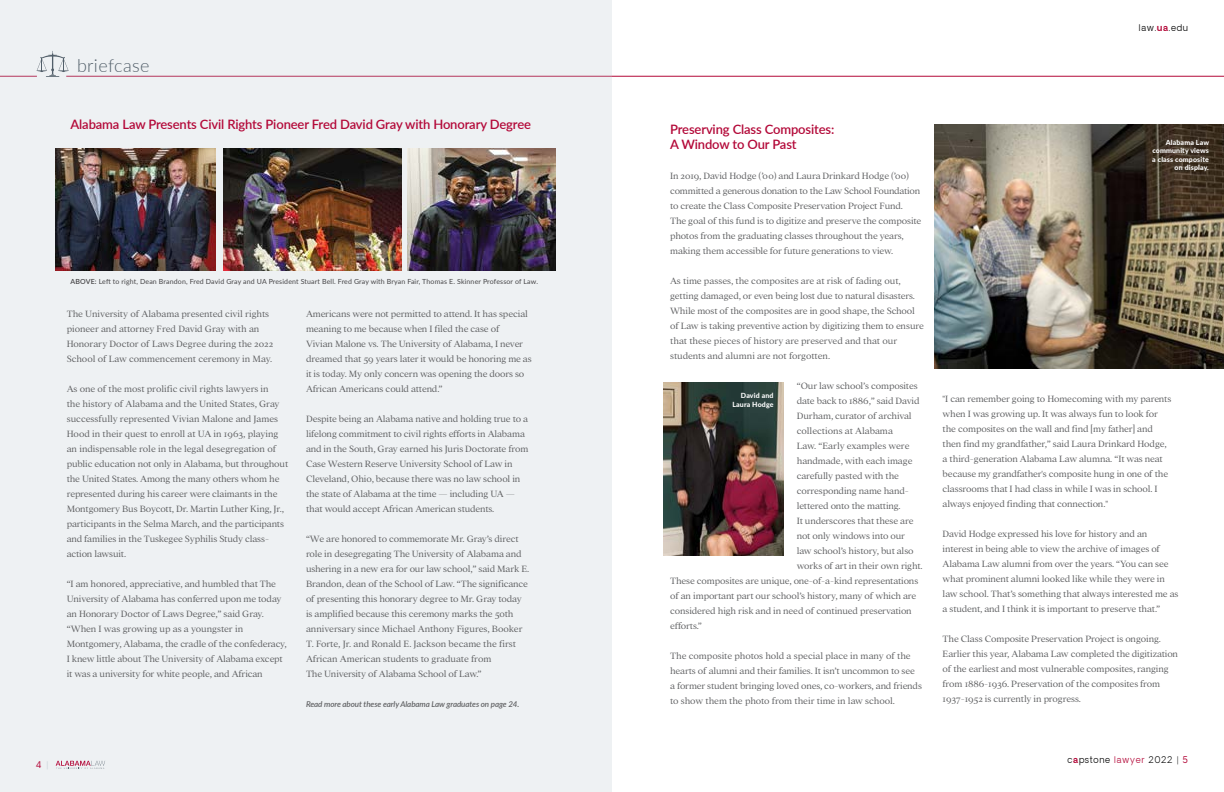
<style>
.page{position:relative;width:1224px;height:792px;background:#fff}
.page>*{position:absolute;margin:0;border:0;box-sizing:border-box;transform-origin:0 0}
.t1{font:300 18px "Lato";letter-spacing:.02em;color:#303e49}
.t2{font:600 13px/15px "Lato";letter-spacing:-.01em;color:#b30838}
.t3{font:300 10px/15px "Addington CF";letter-spacing:-.01em;color:#5f6062}
.t4{font:300 9px "Oakes Grotesk";letter-spacing:.075em;color:#000}
.t5{font:9px "Oakes Grotesk";color:#b30838}
.t6{font:italic 600 8px "Lato";letter-spacing:-.01em;color:#5f6062}
.t7{font:7px "Lato";letter-spacing:.02em;color:#464547}
.t8{font:800 7px/8.4px "Lato";letter-spacing:.02em;color:#fff;text-align:right}
.s1{font-weight:600}
.s2{font-weight:300;color:#bcc7cf}
.s3{font-weight:600;color:#b30838}
.s4{color:#b30838}
.s5{font-weight:400;color:#b30838}
</style>
<div class="page">
<img style="left:663px;top:382px;width:120px;height:173px">
<hr style="left:66px;top:76px;width:1158px;height:1px;background:#b30838">
<img style="left:935px;top:125px;width:289px;height:243px">
<div style="left:0;top:0;width:612px;height:792px;background:#eef1f3"></div>
<img style="left:223px;top:148px;width:178px;height:122px">
<img style="left:55px;top:148px;width:161px;height:122px">
<img style="left:407px;top:148px;width:149px;height:122px">
<svg style="left:56px;top:761px;width:49px;height:8px"></svg>
<h1 class="t1" style="left:77px;top:53px;width:74px">briefcase</h1>
<h2 class="t2" style="left:70px;top:116px;width:462px">Alabama Law Presents Civil Rights Pioneer Fred David Gray with Honorary Degree</h2>
<p class="t7" style="left:70px;top:276px;width:469px"><span class="s1">ABOVE:</span> Left to right, Dean Brandon, Fred David Gray and UA President Stuart Bell. Fred Gray with Bryan Fair, Thomas E. Skinner Professor of Law.</p>
<p class="t3" style="left:67px;top:307px;width:208px">The University of Alabama presented civil rights pioneer and attorney Fred David Gray with an Honorary Doctor of Laws Degree during the 2022<br>School of Law commencement ceremony in May.</p>
<p class="t3" style="left:67px;top:382px;width:223px">As one of the most prolific civil rights lawyers in<br>the history of Alabama and the United States, Gray successfully represented Vivian Malone and James Hood in their quest to enroll at UA in 1963, playing an indispensable role in the legal desegregation of public education not only in Alabama, but throughout the United States. Among the many others whom he represented during his career were claimants in the Montgomery Bus Boycott, Dr. Martin Luther King, Jr., participants in the Selma March, and the participants and families in the Tuskegee Syphilis Study class&shy;action lawsuit.</p>
<p class="t3" style="left:67px;top:577px;width:221px">“I am honored, appreciative, and humbled that The University of Alabama has conferred upon me today an Honorary Doctor of Laws Degree,” said Gray. “When I was growing up as a youngster in Montgomery, Alabama, the cradle of the confederacy, I knew little about The University of Alabama except it was a university for white people, and African</p>
<p class="t3" style="left:306px;top:307px;width:227px">Americans were not permitted to attend. It has special meaning to me because when I filed the case of<br>Vivian Malone vs. The University of Alabama, I never dreamed that 59 years later it would be honoring me as it is today. My only concern was opening the doors so African Americans could attend.”</p>
<p class="t3" style="left:306px;top:412px;width:224px">Despite being an Alabama native and holding true to a lifelong commitment to civil rights efforts in Alabama and in the South, Gray earned his Juris Doctorate from Case Western Reserve University School of Law in Cleveland, Ohio, because there was no law school in the state of Alabama at the time — including UA — that would accept African American students.</p>
<p class="t3" style="left:306px;top:532px;width:225px">“We are honored to commemorate Mr. Gray’s direct role in desegregating The University of Alabama and ushering in a new era for our law school,” said Mark E.<br>Brandon, dean of the School of Law. “The significance of presenting this honorary degree to Mr. Gray today is amplified because this ceremony marks the 50th anniversary since Michael Anthony Figures, Booker T. Forte, Jr. and Ronald E. Jackson became the first African American students to graduate from<br>The University of Alabama School of Law.”</p>
<p class="t6" style="left:306px;top:698px;width:215px">Read more about these early Alabama Law graduates on page 24.</p>
<p class="t5" style="left:36px;top:758px;width:14px">4 <span class="s2">|</span></p>
<p class="t4" style="left:1139px;top:22px;width:51px">law.<span class="s3">ua</span>.edu</p>
<h2 class="t2" style="left:670px;top:121px;width:166px">Preserving Class Composites:<br>A Window to Our Past</h2>
<p class="t3" style="left:670px;top:168px;width:253px">In 2019, David Hodge (’00) and Laura Drinkard Hodge (’00) committed a generous donation to the Law School Foundation to create the Class Composite Preservation Project Fund.<br>The goal of this fund is to digitize and preserve the composite photos from the graduating classes throughout the years, making them accessible for future generations to view.</p>
<p class="t3" style="left:670px;top:273px;width:256px">As time passes, the composites are at risk of fading out, getting damaged, or even being lost due to natural disasters.<br>While most of the composites are in good shape, the School of Law is taking preventive action by digitizing them to ensure that these pieces of history are preserved and that our students and alumni are not forgotten.</p>
<p class="t3" style="left:797px;top:378px;width:123px">“Our law school’s composites</p>
<p class="t3" style="left:797px;top:393px;width:124px">date back to 1886,” said David</p>
<p class="t3" style="left:797px;top:408px;width:117px">Durham, curator of archival</p>
<p class="t3" style="left:797px;top:423px;width:98px">collections at Alabama</p>
<p class="t3" style="left:797px;top:438px;width:114px">Law. “Early examples were</p>
<p class="t3" style="left:797px;top:453px;width:117px">handmade, with each image</p>
<p class="t3" style="left:797px;top:468px;width:104px">carefully pasted with the</p>
<p class="t3" style="left:797px;top:483px;width:114px">corresponding name hand-</p>
<p class="t3" style="left:797px;top:498px;width:105px">lettered onto the matting.</p>
<p class="t3" style="left:797px;top:513px;width:118px">It underscores that these are</p>
<p class="t3" style="left:797px;top:528px;width:110px">not only windows into our</p>
<p class="t3" style="left:797px;top:543px;width:118px">law school’s history, but also</p>
<p class="t3" style="left:797px;top:558px;width:127px">works of art in their own right.</p>
<p class="t3" style="left:670px;top:573px;width:250px">These composites are unique, one-of-a-kind representations</p>
<p class="t3" style="left:670px;top:588px;width:248px">of an important part our school’s history, many of which are</p>
<p class="t3" style="left:670px;top:603px;width:243px">considered high risk and in need of continued preservation</p>
<p class="t3" style="left:670px;top:618px;width:33px">efforts.”</p>
<p class="t3" style="left:670px;top:648px;width:253px">The composite photos hold a special place in many of the hearts of alumni and their families. It isn’t uncommon to see a former student bringing loved ones, co-workers, and friends to show them the photo from their time in law school.</p>
<p class="t8" style="left:732px;top:391px;width:43px">David and<br>Laura Hodge</p>
<p class="t8" style="left:1152px;top:138px;width:58px">Alabama Law community views a class composite on display.</p>
<p class="t3" style="left:943px;top:392px;width:230px">"I can remember going to Homecoming with my parents when I was growing up. It was always fun to look for the composites on the wall and find [my father] and then find my grandfather,” said Laura Drinkard Hodge, a third-generation Alabama Law alumna. “It was neat because my grandfather's composite hung in one of the classrooms that I had class in while I was in school. I always enjoyed finding that connection."</p>
<p class="t3" style="left:943px;top:527px;width:237px">David Hodge expressed his love for history and an interest in being able to view the archive of images of Alabama Law alumni from over the years. “You can see what prominent alumni looked like while they were in law school. That’s something that always interested me as a student, and I think it is important to preserve that.”</p>
<p class="t3" style="left:943px;top:632px;width:237px">The Class Composite Preservation Project is ongoing.<br>Earlier this year, Alabama Law completed the digitization of the earliest and most vulnerable composites, ranging from 1886-1936. Preservation of the composites from 1937-1952 is currently in progress.</p>
<p class="t4" style="left:1068px;top:753px;width:122px">c<span class="s3">a</span>pstone <span class="s4">lawyer</span> 2022 | <span class="s5">5</span></p>
</div>
